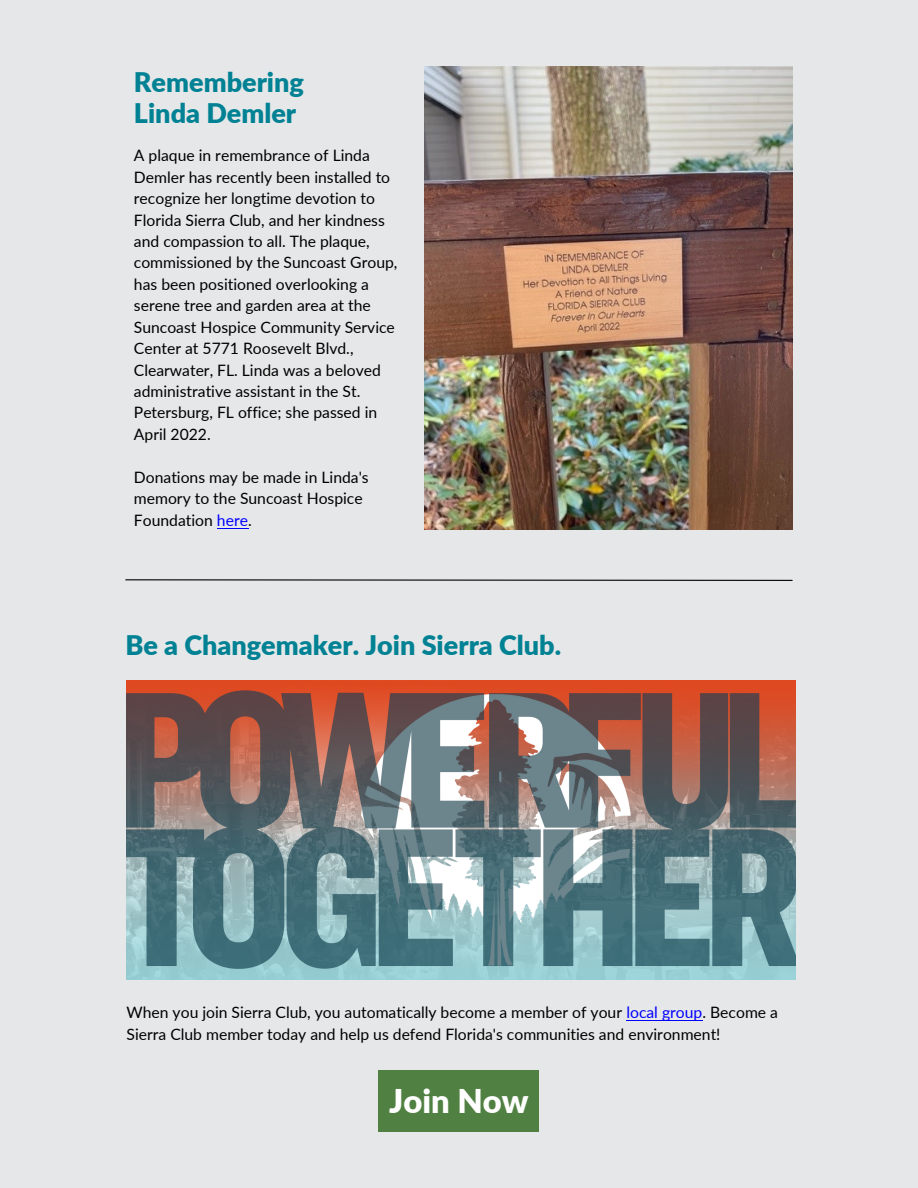
<style>
.page{position:relative;width:918px;height:1188px;background:#e6e7e8}
.page>*{position:absolute;margin:0;border:0;box-sizing:border-box;transform-origin:0 0}
.t1{font:900 32.7px "Lato";color:#fff}
.t2{font:900 27px/31.5px "Lato";color:#008294}
.t3{font:15.75px/21.5px "Lato";color:#000}
.s1{color:#00f}
</style>
<div class="page">
<svg style="left:125px;top:579px;width:668px;height:2px"></svg>
<img style="left:425px;top:67px;width:368px;height:463px">
<div style="left:378px;top:1071px;width:160px;height:60px;background:#508142"></div>
<img style="left:127px;top:680px;width:669px;height:300px">
<hr style="left:217px;top:528px;width:31px;height:1px;background:#00f">
<hr style="left:626px;top:1021px;width:76px;height:1px;background:#00f">
<h2 class="t2" style="left:134px;top:65px;width:172px">Remembering<br>Linda Demler</h2>
<p class="t3" style="left:134px;top:144px;width:265px">A plaque in remembrance of Linda Demler has recently been installed to recognize her longtime devotion to Florida Sierra Club, and her kindness and compassion to all. The plaque, commissioned by the Suncoast Group, has been positioned overlooking a serene tree and garden area at the Suncoast Hospice Community Service Center at 5771 Roosevelt Blvd., Clearwater, FL. Linda was a beloved administrative assistant in the St.<br>Petersburg, FL office; she passed in April 2022.</p>
<p class="t3" style="left:134px;top:466px;width:236px">Donations may be made in Linda's memory to the Suncoast Hospice<br>Foundation <span class="s1">here</span>.</p>
<h2 class="t2" style="left:125px;top:629px;width:437px">Be a Changemaker. Join Sierra Club.</h2>
<p class="t3" style="left:127px;top:1002px;width:653px">When you join Sierra Club, you automatically become a member of your <span class="s1">local group</span>. Become a<br>Sierra Club member today and help us defend Florida's communities and environment!</p>
<h1 class="t1" style="left:389px;top:1081px;width:141px">Join Now</h1>
</div>
